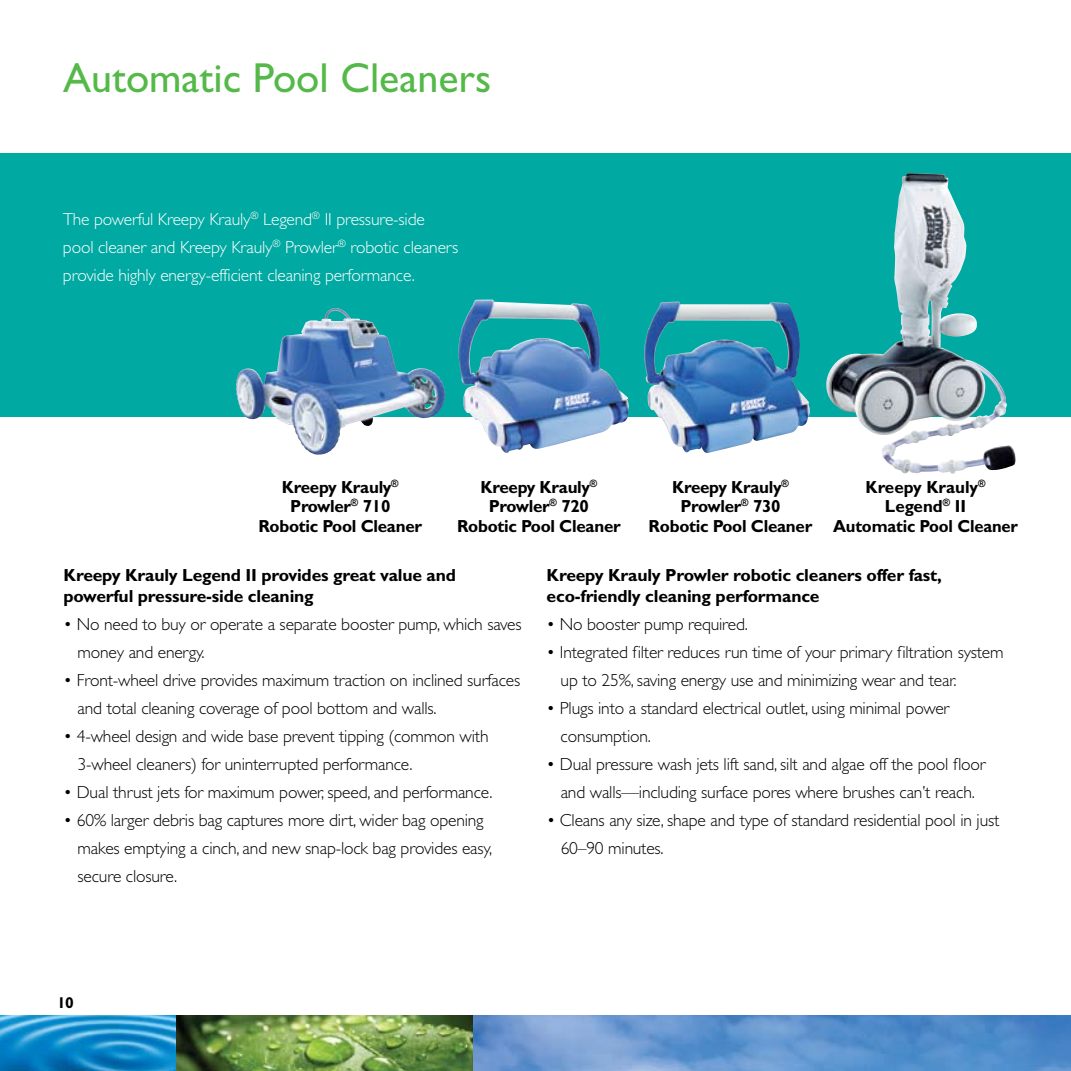
<style>
.page{position:relative;width:1071px;height:1071px;background:#fff}
.page>*{position:absolute;margin:0;border:0;box-sizing:border-box;transform-origin:0 0}
.t1{font:42px "Gill Sans Std";color:#54b948}
.t2{font:300 17.5px/28px "Gill Sans Std";letter-spacing:-.01em;color:#000}
.t3{font:700 17.5px/19.2px "Gill Sans Std";letter-spacing:-.01em;color:#000;text-align:center}
.t4{font:300 17.5px/28px "Gill Sans Std";letter-spacing:-.01em;color:#fff}
.t5{font:700 15.75px "Gill Sans Std";color:#000}
</style>
<div class="page">
<div style="left:0;top:153px;width:1071px;height:264px;background:#00a9a1"></div>
<img style="left:176px;top:1016px;width:297px;height:55px">
<img style="left:0;top:1016px;width:176px;height:55px">
<img style="left:473px;top:1016px;width:598px;height:55px">
<img style="left:826px;top:173px;width:175px;height:283px">
<img style="left:644px;top:302px;width:166px;height:151px">
<img style="left:458px;top:300px;width:171px;height:153px">
<img style="left:236px;top:313px;width:91px;height:106px">
<h1 class="t1" style="left:63px;top:53px;width:430px">Automatic Pool Cleaners</h1>
<p class="t4" style="left:63px;top:206px;width:397px">The powerful Kreepy Krauly<sup>®</sup> Legend<sup>®</sup> II pressure-side pool cleaner and Kreepy Krauly<sup>®</sup> Prowler<sup>®</sup> robotic cleaners provide highly energy-efficient cleaning performance.</p>
<p class="t3" style="left:258px;top:477px;width:165px">Kreepy Krauly<sup>®<br></sup>Prowler<sup>®</sup> 710<br>Robotic Pool Cleaner</p>
<p class="t3" style="left:457px;top:477px;width:165px">Kreepy Krauly<sup>®<br></sup>Prowler<sup>®</sup> 720<br>Robotic Pool Cleaner</p>
<p class="t3" style="left:649px;top:477px;width:165px">Kreepy Krauly<sup>®<br></sup>Prowler<sup>®</sup> 730<br>Robotic Pool Cleaner</p>
<p class="t3" style="left:833px;top:477px;width:186px">Kreepy Krauly<sup>®<br></sup>Legend<sup>®</sup> II<br>Automatic Pool Cleaner</p>
<p class="t3" style="left:64px;top:565px;width:394px;line-height:21px;text-align:left">Kreepy Krauly Legend II provides great value and powerful pressure-side cleaning</p>
<p class="t2" style="left:78px;top:611px;width:446px;text-indent:-14px">• No need to buy or operate a separate booster pump, which saves money and energy.</p>
<p class="t2" style="left:78px;top:667px;width:444px;text-indent:-14px">• Front-wheel drive provides maximum traction on inclined surfaces and total cleaning coverage of pool bottom and walls.</p>
<p class="t2" style="left:78px;top:723px;width:412px;text-indent:-14px">• 4-wheel design and wide base prevent tipping (common with<br>3-wheel cleaners) for uninterrupted performance.</p>
<p class="t2" style="left:64px;top:779px;width:431px">• Dual thrust jets for maximum power, speed, and performance.</p>
<p class="t2" style="left:78px;top:807px;width:416px;text-indent:-14px">• 60% larger debris bag captures more dirt, wider bag opening makes emptying a cinch, and new snap-lock bag provides easy, secure closure.</p>
<p class="t3" style="left:547px;top:565px;width:397px;line-height:21px;text-align:left">Kreepy Krauly Prowler robotic cleaners offer fast, eco-friendly cleaning performance</p>
<p class="t2" style="left:547px;top:611px;width:203px">• No booster pump required.</p>
<p class="t2" style="left:561px;top:639px;width:445px;text-indent:-14px">• Integrated filter reduces run time of your primary filtration system up to 25%, saving energy use and minimizing wear and tear.</p>
<p class="t2" style="left:561px;top:695px;width:390px;text-indent:-14px">• Plugs into a standard electrical outlet, using minimal power consumption.</p>
<p class="t2" style="left:547px;top:751px;width:440px;text-align:center">• Dual pressure wash jets lift sand, silt and algae off the pool floor and walls—including surface pores where brushes can’t reach.</p>
<p class="t2" style="left:561px;top:807px;width:440px;text-indent:-14px">• Cleans any size, shape and type of standard residential pool in just<br>60–90 minutes.</p>
<p class="t5" style="left:57px;top:994px;width:18px">10</p>
</div>
